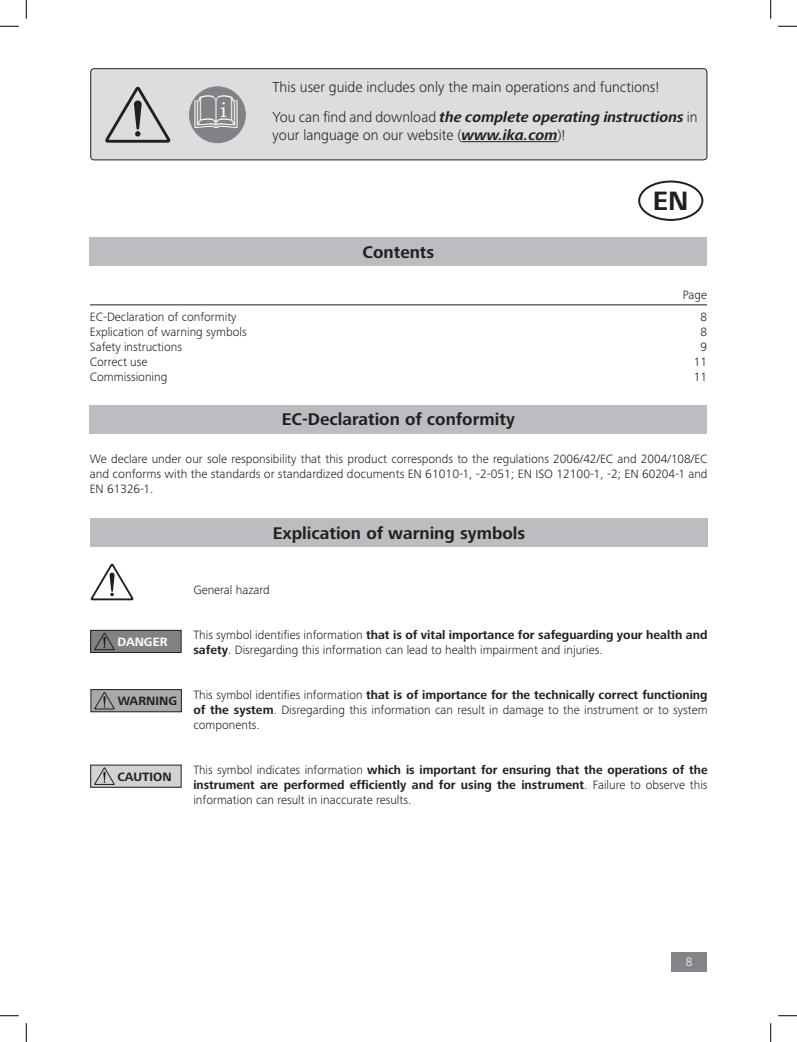
<style>
.page{position:relative;width:797px;height:1042px;background:#fff}
.page>*{position:absolute;margin:0;border:0;box-sizing:border-box;transform-origin:0 0}
.t1{font:700 27.5px "Frutiger Next IKA";color:#231f20}
.t2{font:20.5px "Bookman Old Style";color:#fff}
.t3{font:700 17.5px "Frutiger Next IKA";color:#231f20}
.t4{font:300 15px/30px "Frutiger Next IKA";color:#231f20}
.t5{font:300 12.5px/15px "Frutiger Next IKA";color:#231f20;text-align:justify}
.t6{font:700 12.5px/15px "Frutiger Next IKA";color:#231f20;text-align:justify}
.t7{font:700 12.5px "Frutiger Next IKA";color:#fff}
.t8{font:300 12.5px "Frutiger Next IKA";color:#fff}
.s1{font-weight:700;font-style:italic}
.s2{font-weight:700}
.s3{font-weight:300}
</style>
<div class="page">
<div style="left:671px;top:951px;width:36px;height:20px;background:#828487"></div>
<div style="left:90px;top:237px;width:617px;height:28px;background:#bcbdc0"></div>
<hr style="left:90px;top:304px;width:617px;height:1px;background:#231f20">
<div style="left:638px;top:180px;width:65px;height:41px;border:2px solid #231f20;border-radius:50%"></div>
<div style="left:90px;top:518px;width:617px;height:28px;background:#bcbdc0"></div>
<svg style="left:90px;top:563px;width:43px;height:38px"></svg>
<div style="left:91px;top:630px;width:90px;height:22px;background:#808285"></div>
<div style="left:90px;top:630px;width:91px;height:22px;border:1px solid #231f20"></div>
<svg style="left:94px;top:632px;width:21px;height:20px"></svg>
<div style="left:91px;top:764px;width:90px;height:23px;background:#d1d2d4"></div>
<svg style="left:94px;top:767px;width:21px;height:18px"></svg>
<div style="left:91px;top:689px;width:90px;height:22px;background:#a8a9ad"></div>
<div style="left:91px;top:689px;width:91px;height:22px;border:1px solid #231f20"></div>
<svg style="left:94px;top:692px;width:21px;height:19px"></svg>
<div style="left:91px;top:69px;width:616px;height:91px;background:#dcdddf;border-radius:4px"></div>
<div style="left:90px;top:68px;width:617px;height:92px;border:1px solid #231f20;border-radius:4px"></div>
<svg style="left:105px;top:86px;width:65px;height:57px"></svg>
<div style="left:189px;top:87px;width:56px;height:56px;background:#808285;border-radius:50%"></div>
<div style="left:189px;top:86px;width:57px;height:57px;border:1px solid #808285;border-radius:50%"></div>
<hr style="left:461px;top:141px;width:96px;height:1px;background:#231f20">
<div style="left:90px;top:404px;width:617px;height:29px;background:#bcbdc0"></div>
<svg style="left:0;top:25px;width:19px;height:2px"></svg>
<svg style="left:778px;top:25px;width:19px;height:2px"></svg>
<svg style="left:0;top:1015px;width:19px;height:1px"></svg>
<svg style="left:778px;top:1015px;width:19px;height:1px"></svg>
<svg style="left:25px;top:0;width:2px;height:19px"></svg>
<svg style="left:25px;top:1023px;width:2px;height:18px"></svg>
<svg style="left:770px;top:0;width:1px;height:19px"></svg>
<svg style="left:770px;top:1023px;width:1px;height:18px"></svg>
<h2 class="t2" style="left:220px;top:96px;width:8px">i</h2>
<p class="t4" style="left:273px;top:72px;width:426px">This user guide includes only the main operations and functions!<br>You can find and download <span class="s1">the complete operating instructions</span> in</p>
<p class="t4" style="left:273px;top:120px;width:294px">your language on our website (<span class="s1">www.ika.com</span>)!</p>
<h3 class="t3" style="left:362px;top:242px;width:73px">Contents</h3>
<h1 class="t1" style="left:653px;top:185px;width:37px">EN</h1>
<p class="t5" style="left:682px;top:287px;width:26px">Page</p>
<p class="t5" style="left:90px;top:309px;width:148px">EC-Declaration of conformity</p>
<p class="t5" style="left:700px;top:309px;width:8px">8</p>
<p class="t5" style="left:90px;top:324px;width:158px">Explication of warning symbols</p>
<p class="t5" style="left:700px;top:324px;width:8px">8</p>
<p class="t5" style="left:90px;top:339px;width:94px">Safety instructions</p>
<p class="t5" style="left:700px;top:339px;width:8px">9</p>
<p class="t5" style="left:90px;top:354px;width:59px">Correct use</p>
<p class="t5" style="left:693px;top:354px;width:15px">11</p>
<p class="t5" style="left:90px;top:369px;width:79px">Commissioning</p>
<p class="t5" style="left:693px;top:369px;width:15px">11</p>
<h3 class="t3" style="left:282px;top:409px;width:234px">EC-Declaration of conformity</h3>
<p class="t5" style="left:90px;top:451px;width:619px">We declare under our sole responsibility that this product corresponds to the regulations 2006/42/EC and 2004/108/EC and conforms with the standards or standardized documents EN 61010-1, -2-051; EN ISO 12100-1, -2; EN 60204-1 and EN 61326-1.</p>
<p class="t7" style="left:117px;top:634px;width:51px">DANGER</p>
<p class="t6" style="left:118px;top:693px;width:61px">WARNING</p>
<p class="t6" style="left:117px;top:769px;width:56px">CAUTION</p>
<h3 class="t3" style="left:273px;top:523px;width:254px">Explication of warning symbols</h3>
<p class="t5" style="left:193px;top:582px;width:78px">General hazard</p>
<p class="t5" style="left:193px;top:627px;width:515px">This symbol identifies information <span class="s2">that is of vital importance for safeguarding your health and safety</span>. Disregarding this information can lead to health impairment and injuries.</p>
<p class="t5" style="left:193px;top:687px;width:515px">This symbol identifies information <span class="s2">that is of importance for the technically correct functioning of the system</span>. Disregarding this information can result in damage to the instrument or to system components.</p>
<p class="t6" style="left:193px;top:762px;width:515px"><span class="s3">This symbol indicates information</span> which is important for ensuring that the operations of the instrument are performed efficiently and for using the instrument<span class="s3">. Failure to observe this information can result in inaccurate results.</span></p>
<p class="t8" style="left:686px;top:954px;width:8px">8</p>
</div>
